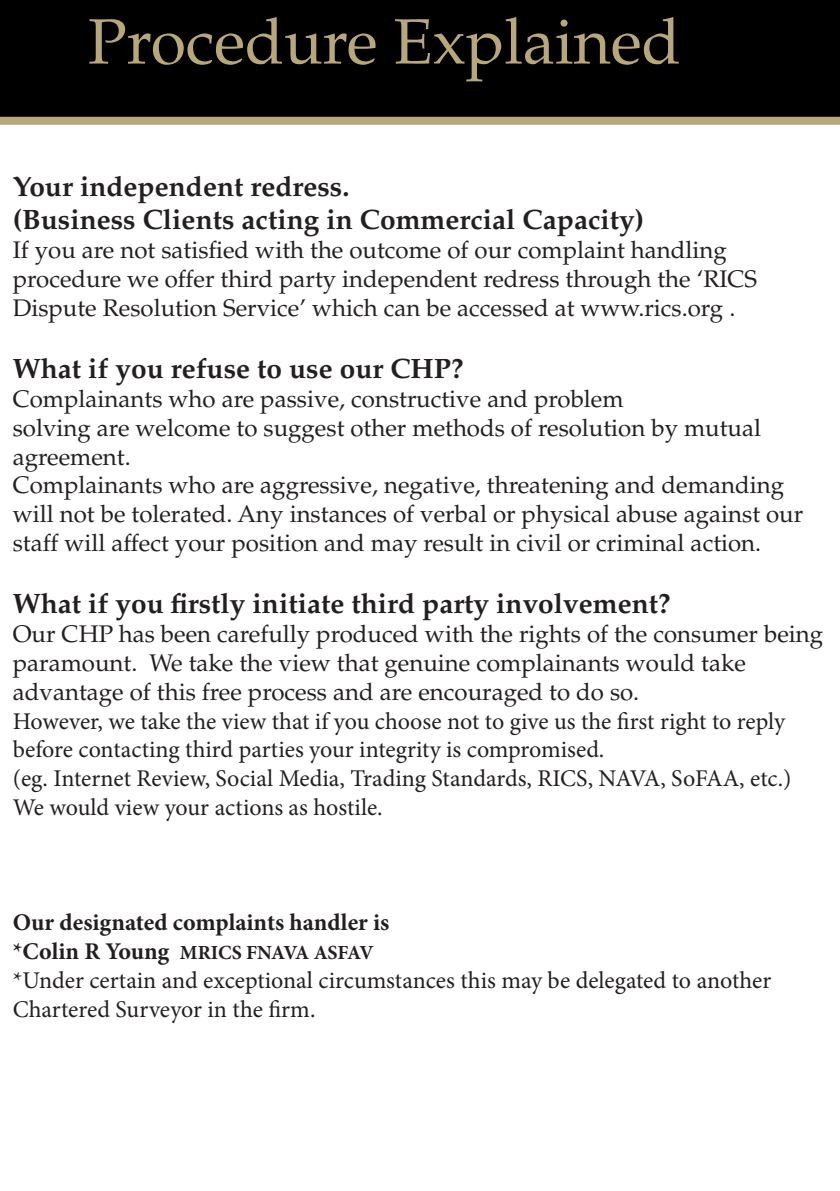
<style>
.page{position:relative;width:840px;height:1191px;background:#fff}
.page>*{position:absolute;margin:0;border:0;box-sizing:border-box;transform-origin:0 0}
.t1{font:64px "Palatino LT Std";color:#b8a779}
.t2{font:700 28px "Palatino LT Std";color:#231f20}
.t3{font:24px/28.8px "Palatino LT Std";color:#231f20}
.t4{font:24px/28.8px "Minion Pro";color:#231f20}
.t5{font:700 24px "Minion Pro";color:#231f20}
.t6{font:700 20px "Minion Pro";letter-spacing:-.015em;color:#231f20}
.s1{font-size:24px}
</style>
<div class="page">
<svg style="left:0;top:0;width:839px;height:125px;background:#0c0b08"></svg>
<p class="t1" style="left:88px;top:4px;width:594px">Procedure Explained</p>
<p class="t2" style="left:13px;top:170px;width:338px">Your independent redress.</p>
<p class="t2" style="left:13px;top:203px;width:632px">(Business Clients acting in Commercial Capacity)</p>
<p class="t3" style="left:13px;top:236px;width:715px">If you are not satisfied with the outcome of our complaint handling</p>
<p class="t3" style="left:13px;top:265px;width:745px">procedure we offer third party independent redress through the ‘RICS</p>
<p class="t3" style="left:13px;top:293px;width:723px">Dispute Resolution Service’ which can be accessed at www.rics.org .</p>
<p class="t2" style="left:13px;top:352px;width:452px">What if you refuse to use our CHP?</p>
<p class="t3" style="left:13px;top:385px;width:612px">Complainants who are passive, constructive and problem</p>
<p class="t3" style="left:13px;top:413px;width:749px">solving are welcome to suggest other methods of resolution by mutual agreement.</p>
<p class="t3" style="left:13px;top:471px;width:791px">Complainants who are aggressive, negative, threatening and demanding will not be tolerated. Any instances of verbal or physical abuse against our staff will affect your position and may result in civil or criminal action.</p>
<p class="t2" style="left:13px;top:587px;width:659px">What if you firstly initiate third party involvement?</p>
<p class="t3" style="left:13px;top:620px;width:811px">Our CHP has been carefully produced with the rights of the consumer being paramount. We take the view that genuine complainants would take</p>
<p class="t3" style="left:13px;top:677px;width:627px">advantage of this free process and are encouraged to do so.</p>
<p class="t4" style="left:13px;top:706px;width:773px">However, we take the view that if you choose not to give us the first right to reply before contacting third parties your integrity is compromised.</p>
<p class="t4" style="left:13px;top:764px;width:779px">(eg. Internet Review, Social Media, Trading Standards, RICS, NAVA, SoFAA, etc.)</p>
<p class="t4" style="left:13px;top:793px;width:371px">We would view your actions as hostile.</p>
<p class="t5" style="left:13px;top:905px;width:378px">Our designated complaints handler is</p>
<p class="t6" style="left:13px;top:938px;width:362px"><span class="s1">*Colin R Young</span> MRICS FNAVA ASFAV</p>
<p class="t4" style="left:13px;top:966px;width:759px">*Under certain and exceptional circumstances this may be delegated to another<br>Chartered Surveyor in the firm.</p>
</div>
